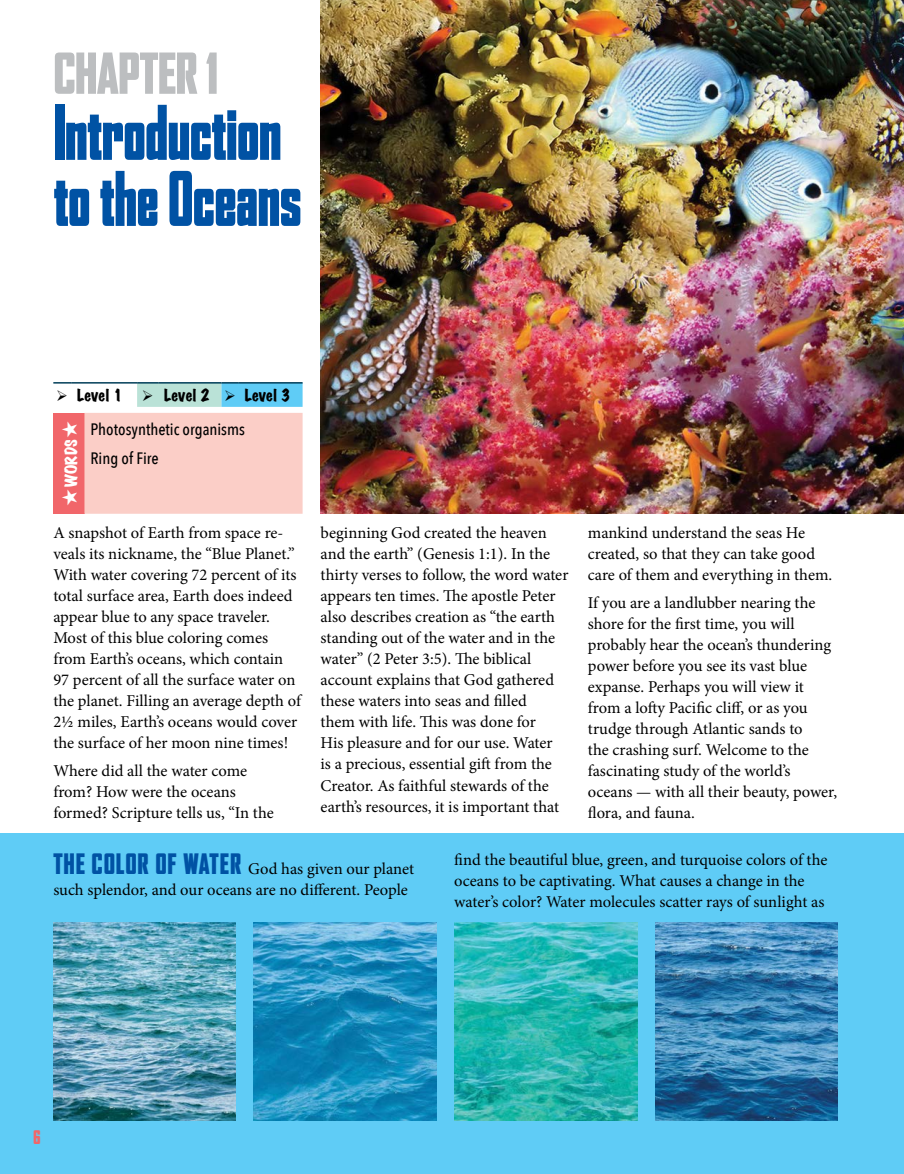
<style>
.page{position:relative;width:904px;height:1174px;background:#fff}
.page>*{position:absolute;margin:0;border:0;box-sizing:border-box;transform-origin:0 0}
.t1{font:900 condensed 72px/66px "Agency FB";color:#0052a4;scale:.86 1}
.t2{font:900 condensed 54px "Agency FB";color:#bcbec0}
.t3{font:900 condensed 18px "Agency FB";color:#f1666a}
.t4{font:16.5px/21px "Minion Pro";color:#000}
.t5{font:500 16.5px/28.5px "Avenir Next Condensed";color:#000}
.t6{font:expanded 15px "Marker Felt";color:#000}
.t7{font:expanded 15px "Marker Felt";letter-spacing:.015em;color:#fff}
.s1{font-family:"Agency FB";font-weight:900;font-stretch:condensed;font-size:27px;color:#0052a4}
</style>
<div class="page">
<img style="left:320px;top:0;width:583px;height:513px">
<svg style="left:53px;top:382px;width:249px;height:25px"></svg>
<hr style="left:239px;top:382px;width:63px;height:1px;background:#003d58">
<div style="left:53px;top:413px;width:31px;height:100px;background:#f1666a"></div>
<div style="left:84px;top:413px;width:218px;height:100px;background:#fbcec7"></div>
<div style="left:0;top:832px;width:903px;height:341px;background:#5fccf6"></div>
<img style="left:53px;top:922px;width:183px;height:198px">
<img style="left:254px;top:922px;width:182px;height:198px">
<img style="left:454px;top:922px;width:182px;height:198px">
<img style="left:655px;top:922px;width:182px;height:198px">
<h2 class="t2" style="left:54px;top:43px;width:165px">CHAPTER 1</h2>
<h1 class="t1" style="left:54px;top:100px;width:289px">Introduction to the Oceans</h1>
<p class="t6" style="left:56px;top:383px;width:68px">➢ Level 1</p>
<p class="t6" style="left:142px;top:383px;width:150px">➢ Level 2 ➢ Level 3</p>
<p class="t7" style="left:59px;top:505px;width:86px;rotate:-90deg">★WORDS★</p>
<p class="t5" style="left:90px;top:415px;width:156px">Photosynthetic organisms<br>Ring of Fire</p>
<p class="t4" style="left:53px;top:522px;width:249px">A snapshot of Earth from space re&shy;veals its nickname, the “Blue Planet.” With water covering 72 percent of its total surface area, Earth does indeed appear blue to any space traveler.<br>Most of this blue coloring comes from Earth’s oceans, which contain 97 percent of all the surface water on the planet. Filling an average depth of 2½ miles, Earth’s oceans would cover the surface of her moon nine times!</p>
<p class="t4" style="left:53px;top:760px;width:222px">Where did all the water come from? How were the oceans formed? Scripture tells us, “In the</p>
<p class="t4" style="left:320px;top:522px;width:249px">beginning God created the heaven and the earth” (Genesis 1:1). In the thirty verses to follow, the word water appears ten times. The apostle Peter also describes creation as “the earth standing out of the water and in the water” (2 Peter 3:5). The biblical account explains that God gathered these waters into seas and filled<br>them with life. This was done for<br>His pleasure and for our use. Water<br>is a precious, essential gift from the Creator. As faithful stewards of the earth’s resources, it is important that</p>
<p class="t4" style="left:587px;top:522px;width:246px">mankind understand the seas He created, so that they can take good care of them and everything in them.</p>
<p class="t4" style="left:587px;top:592px;width:251px">If you are a landlubber nearing the shore for the first time, you will probably hear the ocean’s thundering power before you see its vast blue expanse. Perhaps you will view it from a lofty Pacific cliff, or as you trudge through Atlantic sands to<br>the crashing surf. Welcome to the fascinating study of the world’s oceans — with all their beauty, power, flora, and fauna.</p>
<p class="t4" style="left:53px;top:858px;width:362px"><span class="s1">THE COLOR OF WATER</span> God has given our planet such splendor, and our oceans are no different. People</p>
<p class="t4" style="left:454px;top:849px;width:374px">find the beautiful blue, green, and turquoise colors of the oceans to be captivating. What causes a change in the water’s color? Water molecules scatter rays of sunlight as</p>
<p class="t3" style="left:33px;top:1126px;width:8px">6</p>
</div>
